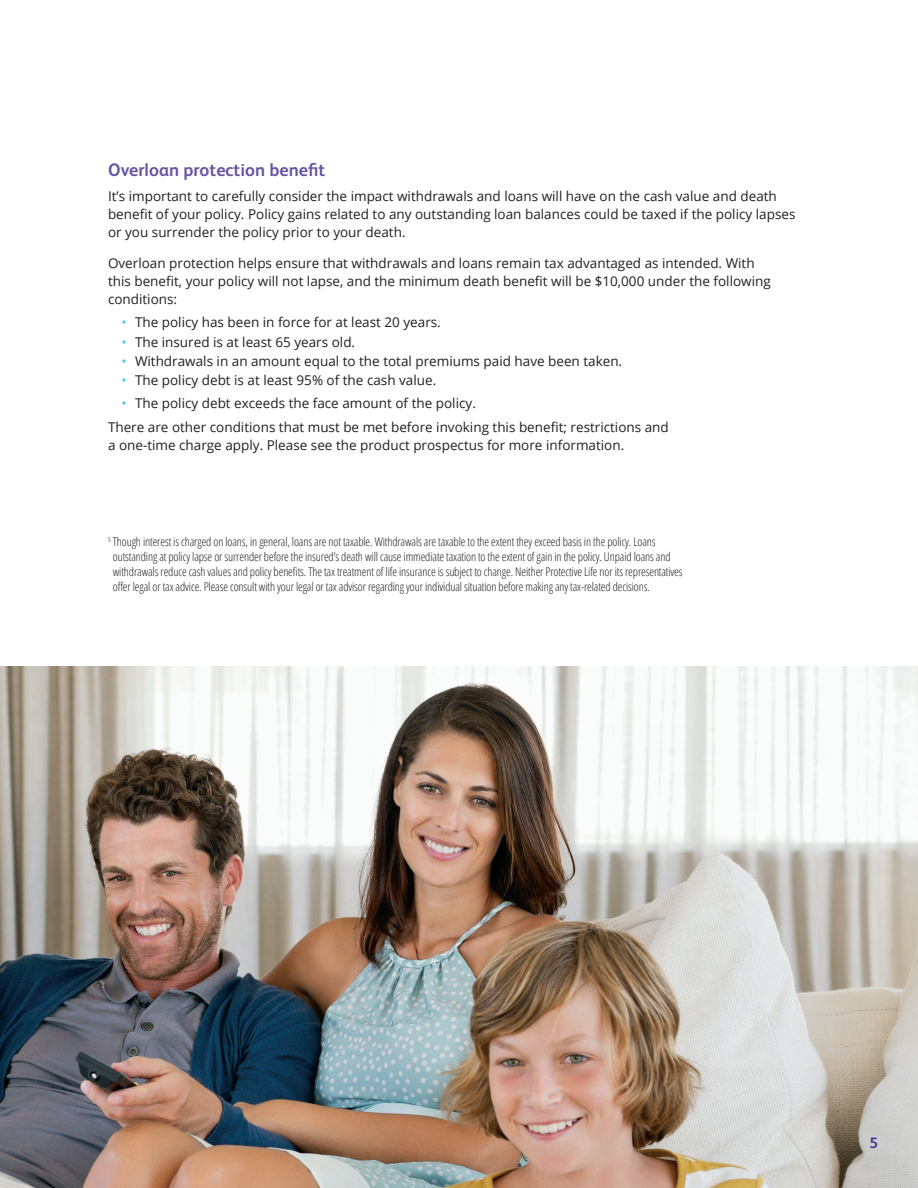
<style>
.page{position:relative;width:918px;height:1188px;background:#fff}
.page>*{position:absolute;margin:0;border:0;box-sizing:border-box;transform-origin:0 0}
.Section_Subhead{font:700 18px "FS Albert Pro";color:#6556a4}
.t1{font:700 15px "FS Albert Pro";color:#423796}
.Body_Copy{font:13.5px/18px "Open Sans";color:#231f20}
.Disclosures{font:300 12px/15px "Open Sans Condensed";letter-spacing:-.01em;color:#231f20}
.s1{color:#44c7ee}
</style>
<div class="page">
<img style="left:0;top:667px;width:918px;height:521px">
<p class="Section_Subhead" style="left:108px;top:157px;width:219px">Overloan protection benefit</p>
<p class="Body_Copy" style="left:108px;top:186px;width:689px">It’s important to carefully consider the impact withdrawals and loans will have on the cash value and death benefit of your policy. Policy gains related to any outstanding loan balances could be taxed if the policy lapses or you surrender the policy prior to your death.</p>
<p class="Body_Copy" style="left:108px;top:254px;width:664px">Overloan protection helps ensure that withdrawals and loans remain tax advantaged as intended. With this benefit, your policy will not lapse, and the minimum death benefit will be $10,000 under the following conditions:</p>
<p class="Body_Copy" style="left:122px;top:313px;width:321px"><span class="s1">•</span> The policy has been in force for at least 20 years.</p>
<p class="Body_Copy" style="left:122px;top:332px;width:235px"><span class="s1">•</span> The insured is at least 65 years old.</p>
<p class="Body_Copy" style="left:122px;top:352px;width:502px"><span class="s1">•</span> Withdrawals in an amount equal to the total premiums paid have been taken.</p>
<p class="Body_Copy" style="left:122px;top:371px;width:316px"><span class="s1">•</span> The policy debt is at least 95% of the cash value.</p>
<p class="Body_Copy" style="left:122px;top:393px;width:356px"><span class="s1">•</span> The policy debt exceeds the face amount of the policy.</p>
<p class="Body_Copy" style="left:108px;top:418px;width:562px">There are other conditions that must be met before invoking this benefit; restrictions and a one-time charge apply. Please see the product prospectus for more information.</p>
<p class="Disclosures" style="left:113px;top:534px;width:571px;text-indent:-5px"><sup>5</sup> Though interest is charged on loans, in general, loans are not taxable. Withdrawals are taxable to the extent they exceed basis in the policy. Loans outstanding at policy lapse or surrender before the insured’s death will cause immediate taxation to the extent of gain in the policy. Unpaid loans and withdrawals reduce cash values and policy benefits. The tax treatment of life insurance is subject to change. Neither Protective Life nor its representatives offer legal or tax advice. Please consult with your legal or tax advisor regarding your individual situation before making any tax-related decisions.</p>
<p class="t1" style="left:869px;top:1132px;width:10px">5</p>
</div>
